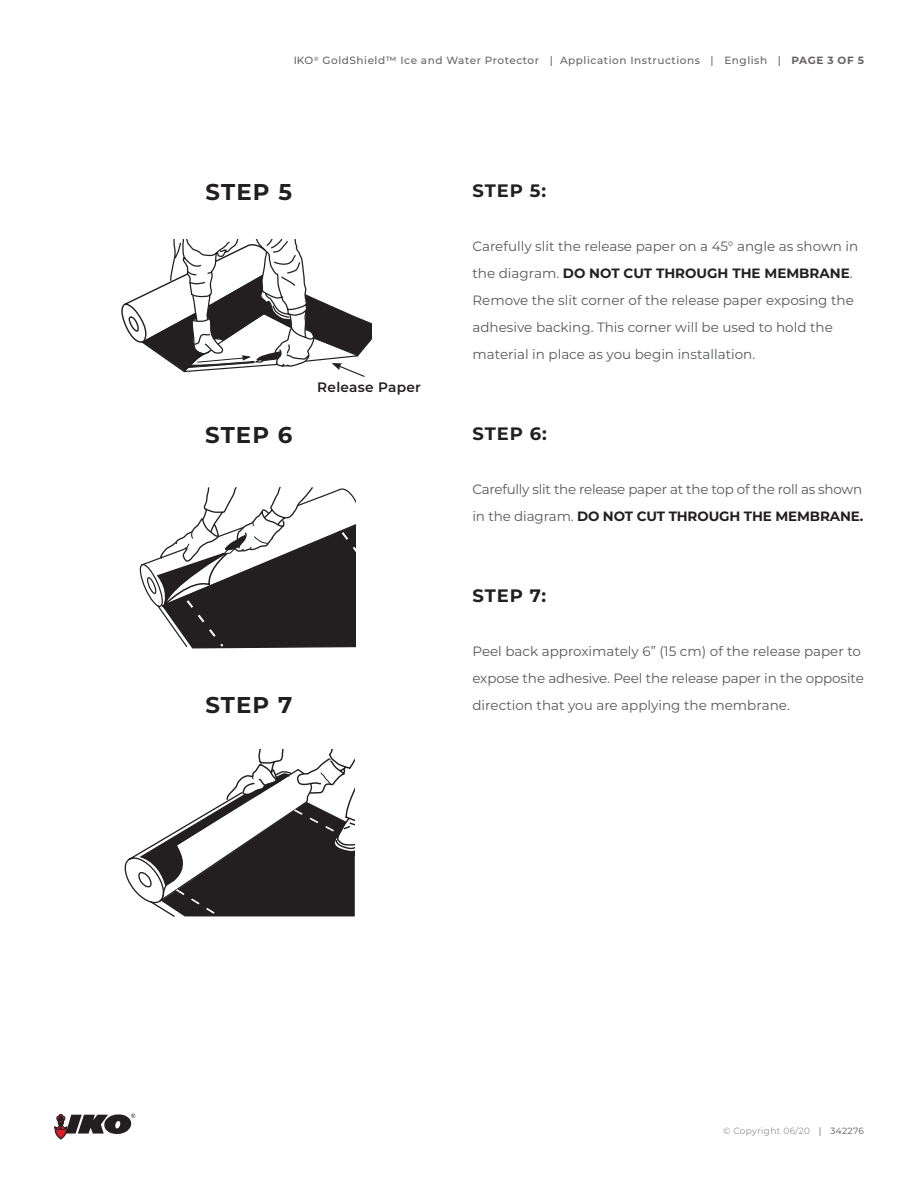
<style>
.page{position:relative;width:918px;height:1188px;background:#fff}
.page>*{position:absolute;margin:0;border:0;box-sizing:border-box;transform-origin:0 0}
.t1{font:700 22.95px "Montserrat";letter-spacing:.05em;color:#231f20}
.t2{font:700 18px "Montserrat";letter-spacing:.05em;color:#231f20}
.t3{font:600 13.8px "Montserrat";letter-spacing:.02em;color:#231f20}
.t4{font:13.5px/27px "Montserrat";color:#57585a}
.t5{font:13.5px/27px "Montserrat";letter-spacing:-.02em;color:#57585a}
.t6{font:500 10.5px "Montserrat";letter-spacing:.05em;color:#231f20}
.t7{font:300 9px "Montserrat";letter-spacing:.04em;color:#6c6d70}
.s1{font-weight:700}
.s2{font-weight:700;color:#231f20}
.s3{font-weight:400;color:#57585a}
</style>
<div class="page">
<svg style="left:54px;top:1113px;width:81px;height:27px"></svg>
<svg style="left:121px;top:239px;width:250px;height:138px"></svg>
<svg style="left:139px;top:486px;width:216px;height:162px"></svg>
<svg style="left:124px;top:750px;width:231px;height:167px"></svg>
<p class="t6" style="left:293px;top:53px;width:572px">IKO<sup>®</sup> GoldShield™ Ice and Water Protector | Application Instructions | English | <span class="s1">PAGE 3 OF 5</span></p>
<h1 class="t1" style="left:206px;top:175px;width:88px">STEP 5</h1>
<h1 class="t1" style="left:205px;top:419px;width:89px">STEP 6</h1>
<p class="t3" style="left:317px;top:377px;width:105px">Release Paper</p>
<h1 class="t1" style="left:205px;top:688px;width:89px">STEP 7</h1>
<h2 class="t2" style="left:472px;top:177px;width:75px">STEP 5:</h2>
<p class="t4" style="left:473px;top:232px;width:387px">Carefully slit the release paper on a 45° angle as shown in the diagram. <span class="s2">DO NOT CUT THROUGH THE MEMBRANE</span>.<br>Remove the slit corner of the release paper exposing the adhesive backing. This corner will be used to hold the material in place as you begin installation.</p>
<h2 class="t2" style="left:472px;top:420px;width:76px">STEP 6:</h2>
<p class="t5" style="left:473px;top:475px;width:393px">Carefully slit the release paper at the top of the roll as shown in the diagram. <span class="s2">DO NOT CUT THROUGH THE MEMBRANE.</span></p>
<h2 class="t2" style="left:472px;top:582px;width:75px">STEP 7:</h2>
<p class="t4" style="left:472px;top:637px;width:393px">Peel back approximately 6” (15 cm) of the release paper to expose the adhesive. Peel the release paper in the opposite direction that you are applying the membrane.</p>
<p class="t7" style="left:723px;top:1125px;width:142px">© Copyright 06/20 <span class="s3">| 342276</span></p>
</div>
